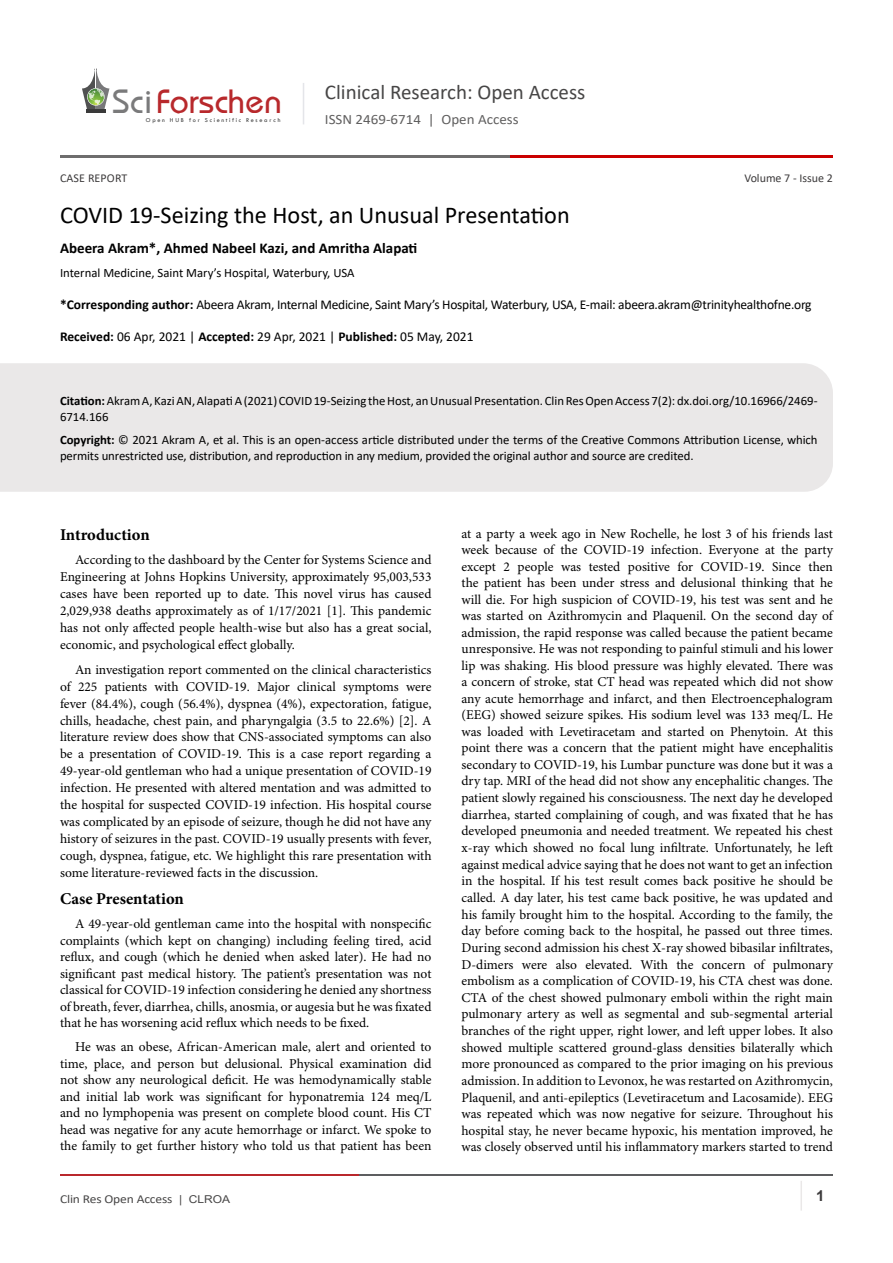
<style>
.page{position:relative;width:893px;height:1263px;background:#fff}
.page>*{position:absolute;margin:0;border:0;box-sizing:border-box;transform-origin:0 0}
.t1{font:35.1px "Opal";color:#b8292c}
.t2{font:24.15px "Calibri";color:#000}
.t3{font:21px "Calibri";color:#474646}
.heading_1{font:700 16.5px "Minion Pro";letter-spacing:-.005em;color:#000}
.t4{font:700 15px "Calibri";color:#000}
.t5{font:700 15px "Arial";color:#3c3a3b}
.t6{font:14.25px "Calibri";color:#605f5f;scale:1.05 1}
.Default{font:13.5px/16.6px "Minion Pro";color:#000;text-align:justify}
.t7{font:13.5px "Calibri";letter-spacing:-.02em;color:#000}
.t8{font:13.5px "Calibri";color:#000}
.t9{font:12.75px/15.8px "Calibri";color:#000}
.t10{font:12.15px "Calibri";letter-spacing:-.01em;color:#474646;scale:1.11 1}
.t11{font:12px "Calibri";color:#3c3a3b}
.t12{font:6.15px "Tw Cen";letter-spacing:.28em;color:#3a3a3a}
.s1{color:#7a7a7b}
.s2{font-weight:700}
.s3{font-family:"Arial";font-size:10.8px}
</style>
<div class="page">
<hr style="left:86px;top:109px;width:19px;height:4px;background:#3a3a3a">
<svg style="left:82px;top:68px;width:27px;height:41px"></svg>
<hr style="left:303px;top:83px;width:1px;height:41px;background:#e4e5e9">
<hr style="left:800px;top:1181px;width:2px;height:29px;background:#eae8e8">
<hr style="left:60px;top:1174px;width:300px;height:2px;background:#b9282c">
<hr style="left:359px;top:1174px;width:474px;height:2px;background:#5d5e60">
<hr style="left:60px;top:155px;width:535px;height:2px;background:#6e6d6d">
<hr style="left:511px;top:155px;width:322px;height:2px;background:#ca0000">
<div style="left:0;top:363px;width:833px;height:129px;background:#eae8e8"></div>
<h1 class="t1" style="left:113px;top:80px;width:171px"><span class="s1">Sci</span>Forschen</h1>
<p class="t12" style="left:146px;top:116px;width:136px">Open HUB for Scientific Research</p>
<h3 class="t3" style="left:325px;top:77px;width:262px">Clinical Research: Open Access</h3>
<p class="t6" style="left:325px;top:110px;width:186px">ISSN 2469-6714 | Open Access</p>
<p class="t11" style="left:60px;top:170px;width:69px">CASE REPORT</p>
<p class="t2" style="left:60px;top:199px;width:511px">COVID 19-Seizing the Host, an Unusual Presentation</p>
<p class="t4" style="left:60px;top:238px;width:359px">Abeera Akram*, Ahmed Nabeel Kazi, and Amritha Alapati</p>
<p class="t9" style="left:60px;top:264px;width:296px">Internal Medicine, Saint Mary’s Hospital, Waterbury, USA</p>
<p class="t11" style="left:744px;top:170px;width:90px">Volume 7 - Issue 2</p>
<p class="t7" style="left:60px;top:295px;width:753px"><span class="s2">*Corresponding author:</span> Abeera Akram, Internal Medicine, Saint Mary’s Hospital, Waterbury, USA, E-mail: abeera.akram@trinityhealthofne.org</p>
<p class="t8" style="left:60px;top:327px;width:415px"><span class="s2">Received:</span> 06 Apr, 2021 | <span class="s2">Accepted:</span> 29 Apr, 2021 | <span class="s2">Published:</span> 05 May, 2021</p>
<p class="t9" style="left:60px;top:392px;width:759px"><span class="s2">Citation:</span> Akram A, Kazi AN, Alapati A (2021) COVID 19-Seizing the Host, an Unusual Presentation. Clin Res Open Access 7(2): dx.doi.org/10.16966/2469-<br>6714.166</p>
<p class="t9" style="left:60px;top:431px;width:759px"><span class="s2">Copyright:</span> © 2021 Akram A, et al. This is an open-access article distributed under the terms of the Creative Commons Attribution License, which permits unrestricted use, distribution, and reproduction in any medium, provided the original author and source are credited.</p>
<p class="heading_1" style="left:60px;top:523px;width:91px">Introduction</p>
<p class="Default" style="left:60px;top:552px;width:373px;text-indent:15px">According to the dashboard by the Center for Systems Science and Engineering at Johns Hopkins University, approximately 95,003,533 cases have been reported up to date. This novel virus has caused 2,029,938 deaths approximately as of 1/17/2021 [1]. This pandemic has not only affected people health-wise but also has a great social, economic, and psychological effect globally.</p>
<p class="Default" style="left:60px;top:661px;width:373px;text-indent:15px">An investigation report commented on the clinical characteristics of 225 patients with COVID-19. Major clinical symptoms were fever (84.4%), cough (56.4%), dyspnea (4%), expectoration, fatigue, chills, headache, chest pain, and pharyngalgia (3.5 to 22.6%) [2]. A literature review does show that CNS-associated symptoms can also be a presentation of COVID-19. This is a case report regarding a 49-year-old gentleman who had a unique presentation of COVID-19 infection. He presented with altered mentation and was admitted to the hospital for suspected COVID-19 infection. His hospital course was complicated by an episode of seizure, though he did not have any history of seizures in the past. COVID-19 usually presents with fever, cough, dyspnea, fatigue, etc. We highlight this rare presentation with some literature-reviewed facts in the discussion.</p>
<p class="heading_1" style="left:60px;top:887px;width:125px">Case Presentation</p>
<p class="Default" style="left:60px;top:916px;width:373px;text-indent:15px">A 49-year-old gentleman came into the hospital with nonspecific complaints (which kept on changing) including feeling tired, acid reflux, and cough (which he denied when asked later). He had no significant past medical history. The patient’s presentation was not classical for COVID-19 infection considering he denied any shortness of breath, fever, diarrhea, chills, anosmia, or augesia but he was fixated that he has worsening acid reflux which needs to be fixed.</p>
<p class="Default" style="left:60px;top:1039px;width:373px;text-indent:15px">He was an obese, African-American male, alert and oriented to time, place, and person but delusional. Physical examination did not show any neurological deficit. He was hemodynamically stable and initial lab work was significant for hyponatremia 124 meq/L and no lymphopenia was present on complete blood count. His CT head was negative for any acute hemorrhage or infarct. We spoke to the family to get further history who told us that patient has been</p>
<p class="Default" style="left:461px;top:526px;width:373px">at a party a week ago in New Rochelle, he lost 3 of his friends last week because of the COVID-19 infection. Everyone at the party except 2 people was tested positive for COVID-19. Since then the patient has been under stress and delusional thinking that he will die. For high suspicion of COVID-19, his test was sent and he was started on Azithromycin and Plaquenil. On the second day of admission, the rapid response was called because the patient became unresponsive. He was not responding to painful stimuli and his lower lip was shaking. His blood pressure was highly elevated. There was a concern of stroke, stat CT head was repeated which did not show any acute hemorrhage and infarct, and then Electroencephalogram (EEG) showed seizure spikes. His sodium level was 133 meq/L. He was loaded with Levetiracetam and started on Phenytoin. At this point there was a concern that the patient might have encephalitis secondary to COVID-19, his Lumbar puncture was done but it was a dry tap. MRI of the head did not show any encephalitic changes. The patient slowly regained his consciousness. The next day he developed diarrhea, started complaining of cough, and was fixated that he has developed pneumonia and needed treatment. We repeated his chest x-ray which showed no focal lung infiltrate. Unfortunately, he left against medical advice saying that he does not want to get an infection in the hospital. If his test result comes back positive he should be called. A day later, his test came back positive, he was updated and his family brought him to the hospital. According to the family, the day before coming back to the hospital, he passed out three times.<br>During second admission his chest X-ray showed bibasilar infiltrates, D-dimers were also elevated. With the concern of pulmonary embolism as a complication of COVID-19, his CTA chest was done.<br>CTA of the chest showed pulmonary emboli within the right main pulmonary artery as well as segmental and sub-segmental arterial branches of the right upper, right lower, and left upper lobes. It also showed multiple scattered ground-glass densities bilaterally which more pronounced as compared to the prior imaging on his previous admission. In addition to Levonox, he was restarted on Azithromycin, Plaquenil, and anti-epileptics (Levetiracetum and Lacosamide). EEG was repeated which was now negative for seizure. Throughout his hospital stay, he never became hypoxic, his mentation improved, he was closely observed until his inflammatory markers started to trend</p>
<p class="t10" style="left:60px;top:1190px;width:155px">Clin Res Open Access <span class="s3">| CLROA</span></p>
<p class="t5" style="left:816px;top:1185px;width:10px">1</p>
</div>
